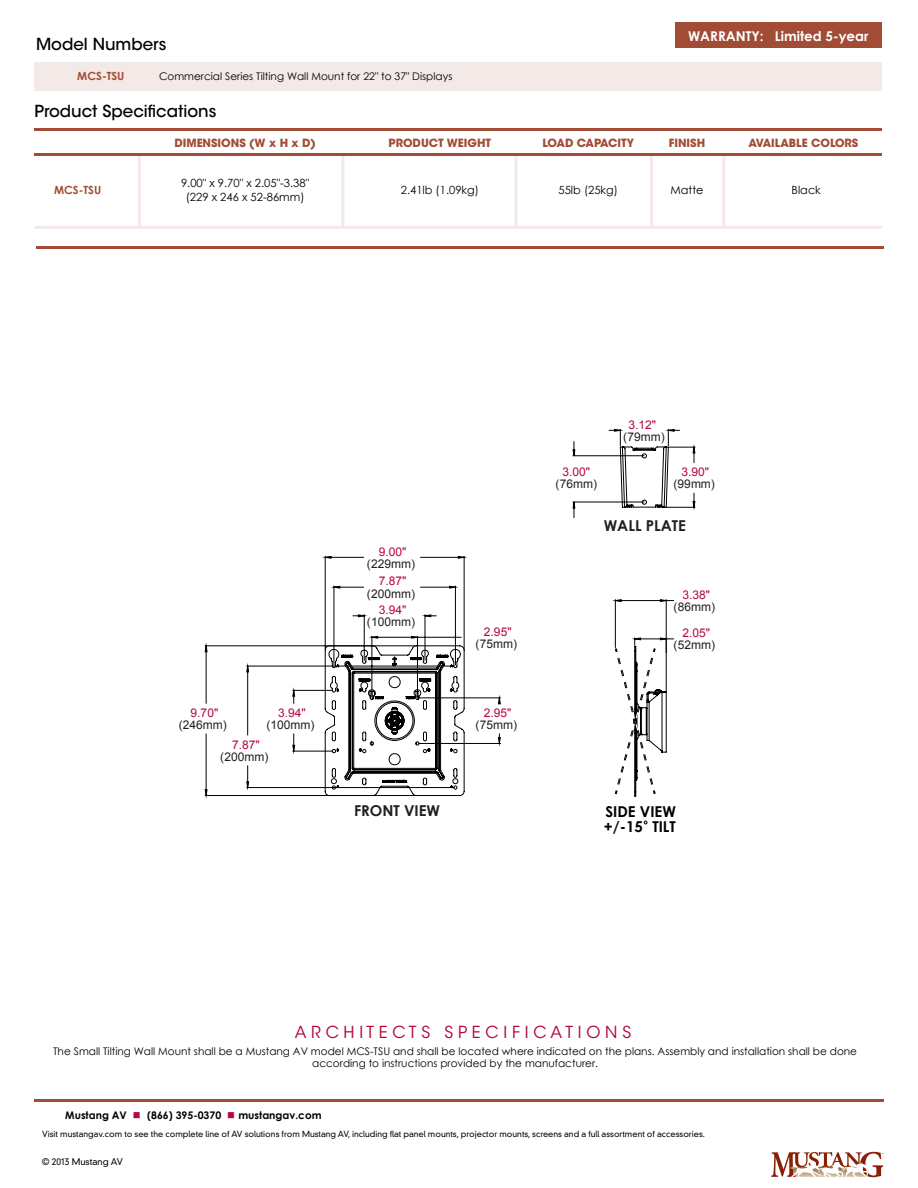
<style>
.page{position:relative;width:918px;height:1188px;background:#fff}
.page>*{position:absolute;margin:0;border:0;box-sizing:border-box;transform-origin:0 0}
.t1{font:500 16.5px "ITC Avant Garde Std";color:#000}
.t2{font:16.5px "ITC Avant Garde Std";color:#b30838}
.t3{font:700 15px "Century Gothic";color:#231e20}
.t4{font:700 15px/15.1px "Century Gothic";color:#000}
.t5{font:700 13.5px "Century Gothic";color:#fff}
.t6{font:12px "Arial";color:#231e20}
.t7{font:12px "Arial";color:#b30838}
.t8{font:11.25px/14.2px "Century Gothic";color:#000;text-align:center}
.t9{font:700 11.25px "ITC Avant Garde Std";color:#a14c35}
.t10{font:700 11.25px "Century Gothic";color:#a14c35}
.t11{font:700 11.25px "ITC Avant Garde Std";letter-spacing:-.04em;color:#a14c35}
.t12{font:10.5px/12px "Century Gothic";color:#000;text-align:center}
.t13{font:700 10.5px "Century Gothic";color:#000}
.t14{font:300 9px "DIN Neuzeit Grotesk Std";color:#000}
.t15{font:300 8.25px "DIN Neuzeit Grotesk Std";color:#000}
.s1{color:#b30838}
</style>
<div class="page">
<hr style="left:138px;top:154px;width:3px;height:74px;background:#f3e9e6">
<hr style="left:341px;top:154px;width:3px;height:74px;background:#f3e9e6">
<hr style="left:515px;top:154px;width:3px;height:74px;background:#f3e9e6">
<div style="left:675px;top:22px;width:207px;height:26px;background:#a14c35"></div>
<hr style="left:650px;top:154px;width:3px;height:73px;background:#f3e9e6">
<hr style="left:722px;top:154px;width:3px;height:73px;background:#f3e9e6">
<div style="left:34px;top:62px;width:848px;height:28px;background:#f3e9e6"></div>
<hr style="left:34px;top:128px;width:848px;height:2px;background:#a14c35">
<hr style="left:34px;top:154px;width:848px;height:2px;background:#a14c35">
<hr style="left:36px;top:246px;width:848px;height:3px;background:#a14c35">
<hr style="left:34px;top:226px;width:848px;height:3px;background:#f3e9e6">
<svg style="left:204px;top:429px;width:492px;height:367px"></svg>
<svg style="left:324px;top:446px;width:350px;height:351px"></svg>
<svg style="left:643px;top:820px;width:5px;height:5px"></svg>
<svg style="left:614px;top:648px;width:42px;height:147px"></svg>
<hr style="left:34px;top:1099px;width:850px;height:3px;background:#a14c35">
<svg style="left:771px;top:1152px;width:113px;height:26px"></svg>
<h1 class="t1" style="left:36px;top:34px;width:132px">Model Numbers</h1>
<p class="t10" style="left:77px;top:67px;width:45px">MCS-TSU</p>
<p class="t12" style="left:159px;top:70px;width:295px">Commercial Series Tilting Wall Mount for 22" to 37" Displays</p>
<h1 class="t1" style="left:34px;top:101px;width:183px">Product Specifications</h1>
<p class="t5" style="left:688px;top:26px;width:11px">WARRA</p>
<p class="t5" style="left:736px;top:26px;width:134px">NTY: Limited 5-year</p>
<p class="t9" style="left:174px;top:135px;width:143px">DIMENSIONS (W X H X D)</p>
<p class="t9" style="left:389px;top:135px;width:104px">PRODUCT WEIGHT</p>
<p class="t11" style="left:543px;top:135px;width:93px">LOAD CAPACITY</p>
<p class="t9" style="left:669px;top:135px;width:13px">FINIS</p>
<p class="t9" style="left:697px;top:135px;width:10px">H</p>
<p class="t9" style="left:749px;top:135px;width:111px">AVAI LABLE COLORS</p>
<p class="t10" style="left:54px;top:181px;width:47px">MCS-TSU</p>
<p class="t8" style="left:181px;top:175px;width:130px">9.00" x 9.70" x 2.05"-3.38" (229 x 246 x 52-86mm)</p>
<p class="t8" style="left:401px;top:183px;width:80px">2.41lb (1.09kg)</p>
<p class="t8" style="left:559px;top:183px;width:61px">55lb (25kg)</p>
<p class="t8" style="left:671px;top:183px;width:34px">Matte</p>
<p class="t8" style="left:792px;top:183px;width:31px">Black</p>
<p class="t7" style="left:563px;top:464px;width:29px">3.00"</p>
<p class="t6" style="left:556px;top:476px;width:43px">(76mm)</p>
<p class="t7" style="left:628px;top:417px;width:29px">3.12"</p>
<p class="t6" style="left:623px;top:429px;width:43px">(79mm)</p>
<p class="t7" style="left:682px;top:464px;width:29px">3.90"</p>
<p class="t6" style="left:673px;top:476px;width:43px">(99mm)</p>
<p class="t7" style="left:191px;top:705px;width:29px">9.70"</p>
<p class="t6" style="left:179px;top:717px;width:50px">(246mm)</p>
<p class="t7" style="left:278px;top:705px;width:29px">3.94"</p>
<p class="t6" style="left:266px;top:717px;width:50px">(100mm)</p>
<p class="t7" style="left:232px;top:737px;width:29px">7.87"</p>
<p class="t6" style="left:220px;top:749px;width:50px">(200mm)</p>
<p class="t7" style="left:379px;top:544px;width:29px">9.00"</p>
<p class="t6" style="left:367px;top:556px;width:50px">(229mm)</p>
<p class="t7" style="left:379px;top:573px;width:29px">7.87"</p>
<p class="t6" style="left:367px;top:586px;width:50px">(200mm)</p>
<p class="t7" style="left:379px;top:602px;width:29px">3.94"</p>
<p class="t6" style="left:367px;top:614px;width:50px">(100mm)</p>
<h2 class="t3" style="left:354px;top:799px;width:88px">FRONT VIEW</h2>
<p class="t7" style="left:484px;top:624px;width:29px">2.95"</p>
<p class="t6" style="left:476px;top:636px;width:43px">(75mm)</p>
<p class="t7" style="left:484px;top:705px;width:29px">2.95"</p>
<p class="t6" style="left:475px;top:717px;width:43px">(75mm)</p>
<h2 class="t3" style="left:604px;top:514px;width:84px">WALL PLATE</h2>
<p class="t7" style="left:682px;top:587px;width:29px">3.38"</p>
<p class="t6" style="left:674px;top:599px;width:43px">(86mm)</p>
<p class="t7" style="left:682px;top:625px;width:29px">2.05"</p>
<p class="t6" style="left:674px;top:637px;width:43px">(52mm)</p>
<h2 class="t4" style="left:604px;top:803px;width:74px">SIDE VIEW +/-15 TILT</h2>
<h1 class="t2" style="left:295px;top:1022px;width:338px">A R C H I T E C T S S P E C I F I C A T I O N S</h1>
<p class="t12" style="left:53px;top:1045px;width:805px">The Small Tilting Wall Mount shall be a Mustang AV model MCS-TSU and shall be located where indicated on the plans. Assembly and installation shall be done according to instructions provided by the manufacturer.</p>
<p class="t13" style="left:65px;top:1107px;width:258px">Mustang AV <span class="s1">■</span> (866) 395-0370 <span class="s1">■</span> mustangav.com</p>
<p class="t15" style="left:42px;top:1129px;width:664px">Visit mustangav.com to see the complete line of AV solutions from Mustang AV, including flat panel mounts, projector mounts, screens and a full assortment of accessories.</p>
<p class="t14" style="left:42px;top:1156px;width:82px">© 2013 Mustang AV</p>
</div>
